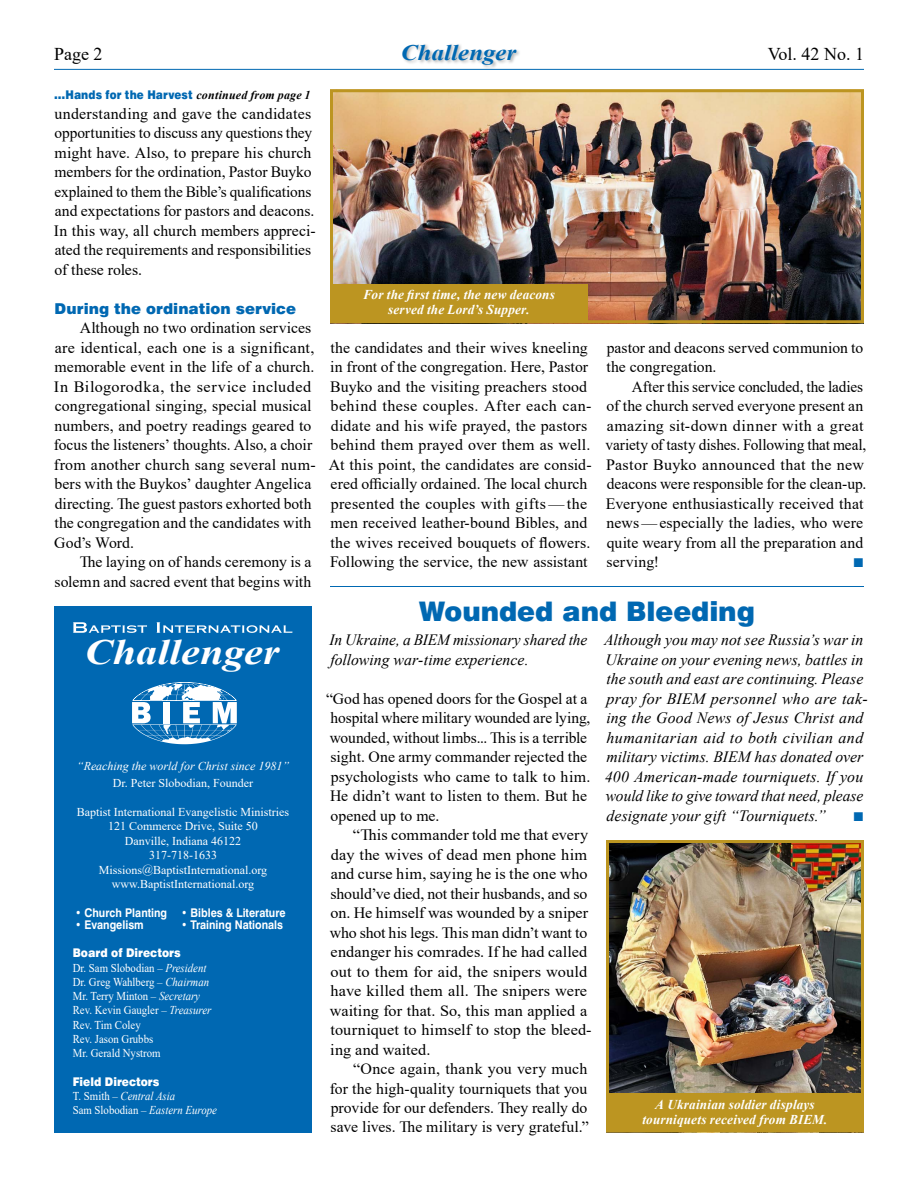
<style>
.page{position:relative;width:918px;height:1188px;background:#fff}
.page>*{position:absolute;margin:0;border:0;box-sizing:border-box;transform-origin:0 0}
.t1{font:italic 700 35.55px "Times New Roman";letter-spacing:-.005em;color:#fff;scale:1.2 1}
.t2{font:900 27px "Swiss 721 BT";letter-spacing:-.005em;color:#0068b2}
.t3{font:italic 700 22.2px "Times New Roman";letter-spacing:-.01em;color:#0068b2;scale:1.15 1}
.t4{font:italic 18.9px "Times New Roman";color:#0068b2}
.t5{font:18px "Times New Roman";color:#000}
.t6{font:15.75px/19.5px "Times New Roman";letter-spacing:.005em;color:#000}
.t7{font:italic 15.75px/19.5px "Times New Roman";letter-spacing:.005em;color:#000}
.t8{font:900 15px "Swiss 721 BT";letter-spacing:.005em;color:#0068b2}
.t9{font:italic 700 13.5px/15px "Times New Roman";letter-spacing:.01em;color:#fff;text-align:center}
.t10{font:12px/14.4px "Times New Roman";color:#fff;text-align:center}
.t11{font:12px/14.2px "Times New Roman";color:#fff;scale:.9 1}
.t12{font:700 12px "Swiss 721 BT";color:#fff;scale:.9 1}
.t13{font:italic 12px/14.2px "Times New Roman";color:#fff;scale:.9 1}
.t14{font:900 12px "Swiss 721 BT";letter-spacing:.015em;color:#0068b2;scale:.93 1}
.t15{font:italic 12px "Times New Roman";color:#fff}
.t16{font:900 12px "Swiss 721 BT";color:#fff;scale:.9 1}
.s1{font-family:"Times New Roman";font-weight:700;font-style:italic;color:#000}
.s2{font-style:italic}
.s3{font-style:normal}
</style>
<div class="page">
<div style="left:401px;top:43px;width:120px;height:26px;background:#000;opacity:.3"></div>
<hr style="left:54px;top:69px;width:810px;height:1px;background:#0068b2">
<img style="left:610px;top:844px;width:250px;height:250px">
<div style="left:606px;top:840px;width:258px;height:292px;border:3px solid #bc9521"></div>
<div style="left:54px;top:606px;width:258px;height:526px;background:#0068b2"></div>
<svg style="left:73px;top:622px;width:219px;height:11px"></svg>
<svg style="left:132px;top:682px;width:105px;height:62px"></svg>
<img style="left:334px;top:93px;width:526px;height:226px">
<div style="left:330px;top:89px;width:534px;height:234px;border:3px solid #bc9521"></div>
<div style="left:330px;top:284px;width:258px;height:39px;background:#bc9521"></div>
<div style="left:606px;top:1094px;width:258px;height:38px;background:#bc9521"></div>
<hr style="left:330px;top:586px;width:534px;height:1px;background:#0068b2">
<p class="t5" style="left:54px;top:41px;width:50px">Page 2</p>
<h3 class="t3" style="left:401px;top:37px;width:102px">Challenger</h3>
<p class="t5" style="left:768px;top:41px;width:98px">Vol. 42 No. 1</p>
<p class="t14" style="left:54px;top:87px;width:277px">…Hands for the Harvest <span class="s1">continued from page 1</span></p>
<p class="t6" style="left:54px;top:103px;width:263px">understanding and gave the candidates opportunities to discuss any questions they might have. Also, to prepare his church members for the ordination, Pastor Buyko explained to them the Bible’s qualifications and expectations for pastors and deacons.<br>In this way, all church members appreci&shy;ated the requirements and responsibilities of these roles.</p>
<p class="t8" style="left:55px;top:299px;width:243px">During the ordination service</p>
<p class="t6" style="left:54px;top:317px;width:263px;text-indent:26px">Although no two ordination services are identical, each one is a significant, memorable event in the life of a church.<br>In Bilogorodka, the service included congregational singing, special musical numbers, and poetry readings geared to focus the listeners’ thoughts. Also, a choir from another church sang several num&shy;bers with the Buykos’ daughter Angelica directing. The guest pastors exhorted both the congregation and the candidates with God’s Word.</p>
<p class="t6" style="left:55px;top:551px;width:258px;text-align:right">The laying on of hands ceremony is a solemn and sacred event that begins with</p>
<h1 class="t1" style="left:85px;top:627px;width:164px">Challenger</h1>
<p class="t15" style="left:77px;top:758px;width:214px">“Reaching the world for Christ since 1981”</p>
<p class="t10" style="left:113px;top:775px;width:142px">Dr. Peter Slobodian, Founder</p>
<p class="t10" style="left:77px;top:804px;width:214px">Baptist International Evangelistic Ministries<br>121 Commerce Drive, Suite 50<br>Danville, Indiana 46122<br>317-718-1633<br>Missions@BaptistInternational.org www.BaptistInternational.org</p>
<p class="t12" style="left:75px;top:905px;width:104px">• Church Planting</p>
<p class="t12" style="left:75px;top:917px;width:78px">• Evangelism</p>
<p class="t12" style="left:181px;top:905px;width:118px">• Bibles &amp; Literature</p>
<p class="t12" style="left:181px;top:917px;width:115px">• Training Nationals</p>
<p class="t16" style="left:73px;top:946px;width:121px">Board of Directors</p>
<p class="t11" style="left:73px;top:960px;width:155px">Dr. Sam Slobodian – <span class="s2">President<br></span>Dr. Greg Wahlberg – <span class="s2">Chairman<br></span>Mr. Terry Minton – <span class="s2">Secretary<br></span>Rev. Kevin Gaugler – <span class="s2">Treasurer<br></span>Rev. Tim Coley<br>Rev. Jason Grubbs<br>Mr. Gerald Nystrom</p>
<p class="t16" style="left:73px;top:1074px;width:98px">Field Directors</p>
<p class="t13" style="left:73px;top:1088px;width:162px"><span class="s3">T. Smith –</span> Central Asia<br><span class="s3">Sam Slobodian –</span> Eastern Europe</p>
<p class="t9" style="left:363px;top:287px;width:193px">For the first time, the new deacons served the Lord’s Supper.</p>
<p class="t6" style="left:329px;top:337px;width:264px">the candidates and their wives kneeling in front of the congregation. Here, Pastor Buyko and the visiting preachers stood behind these couples. After each can&shy;didate and his wife prayed, the pastors behind them prayed over them as well.<br>At this point, the candidates are consid&shy;ered officially ordained. The local church presented the couples with gifts—the men received leather-bound Bibles, and the wives received bouquets of flowers.<br>Following the service, the new assistant</p>
<p class="t6" style="left:607px;top:337px;width:258px">pastor and deacons served communion to the congregation.</p>
<p class="t6" style="left:606px;top:376px;width:262px;text-indent:26px">After this service concluded, the ladies of the church served everyone present an amazing sit-down dinner with a great variety of tasty dishes. Following that meal, Pastor Buyko announced that the new deacons were responsible for the clean-up.<br>Everyone enthusiastically received that news—especially the ladies, who were quite weary from all the preparation and serving!</p>
<p class="t4" style="left:853px;top:548px;width:13px">■</p>
<h2 class="t2" style="left:419px;top:595px;width:338px">Wounded and Bleeding</h2>
<p class="t7" style="left:330px;top:630px;width:259px">In Ukraine, a BIEM missionary shared the following war-time experience.</p>
<p class="t6" style="left:326px;top:688px;width:266px">“God has opened doors for the Gospel at a hospital where military wounded are lying, wounded, without limbs... This is a terrible sight. One army commander rejected the psychologists who came to talk to him.<br>He didn’t want to listen to them. But he opened up to me.</p>
<p class="t6" style="left:330px;top:824px;width:263px;text-indent:23px">“This commander told me that every day the wives of dead men phone him and curse him, saying he is the one who should’ve died, not their husbands, and so on. He himself was wounded by a sniper who shot his legs. This man didn’t want to endanger his comrades. If he had called out to them for aid, the snipers would have killed them all. The snipers were waiting for that. So, this man applied a tourniquet to himself to stop the bleed&shy;ing and waited.</p>
<p class="t6" style="left:330px;top:1058px;width:261px;text-align:justify;text-indent:23px">“Once again, thank you very much for the high-quality tourniquets that you provide for our defenders. They really do save lives. The military is very grateful.”</p>
<p class="t7" style="left:604px;top:630px;width:265px">Although you may not see Russia’s war in Ukraine on your evening news, battles in the south and east are continuing. Please pray for BIEM personnel who are tak&shy;ing the Good News of Jesus Christ and humanitarian aid to both civilian and military victims. BIEM has donated over 400 American-made tourniquets. If you would like to give toward that need, please designate your gift “Tourniquets.”</p>
<p class="t4" style="left:853px;top:801px;width:13px">■</p>
<p class="t9" style="left:642px;top:1096px;width:187px">A Ukrainian soldier displays tourniquets received from BIEM.</p>
</div>
